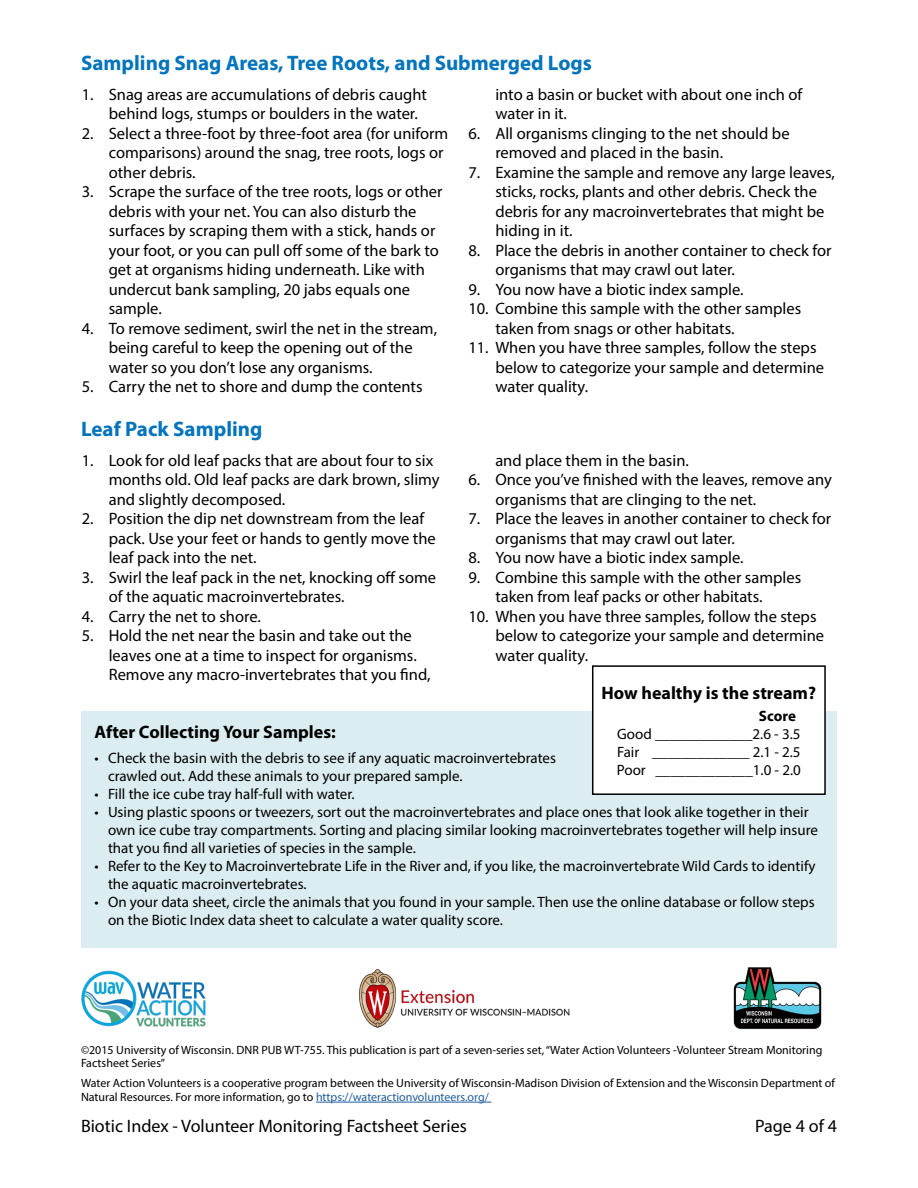
<style>
.page{position:relative;width:918px;height:1188px;background:#fff}
.page>*{position:absolute;margin:0;border:0;box-sizing:border-box;transform-origin:0 0}
.t1{font:700 21px "Myriad Pro";color:#0074bc}
.t2{font:18px "Myriad Pro";color:#000}
.H3_bold{font:700 18px "Myriad Pro";color:#000}
.smaller_body_text{font:16.5px/19.5px "Myriad Pro";color:#000}
.t3{font:15px/18px "Myriad Pro";color:#000}
.t4{font:700 15px "Myriad Pro";letter-spacing:-.005em;color:#000}
.smaller_body_text-2{font:12px/13.5px "Myriad Pro";color:#000}
.s1{color:#215e9e}
</style>
<div class="page">
<div style="left:81px;top:711px;width:755px;height:237px;background:#dbedf0"></div>
<div style="left:593px;top:666px;width:232px;height:128px;background:#fff"></div>
<div style="left:592px;top:665px;width:234px;height:130px;border:2px solid #000"></div>
<img style="left:81px;top:970px;width:125px;height:57px">
<img style="left:359px;top:969px;width:211px;height:58px">
<img style="left:733px;top:967px;width:89px;height:62px">
<hr style="left:316px;top:1102px;width:175px;height:1px;background:#215e9e">
<h3 class="t1" style="left:81px;top:49px;width:512px">Sampling Snag Areas, Tree Roots, and Submerged Logs</h3>
<p class="smaller_body_text" style="left:109px;top:84px;width:320px;text-indent:-27px">1. Snag areas are accumulations of debris caught behind logs, stumps or boulders in the water.</p>
<p class="smaller_body_text" style="left:109px;top:123px;width:341px;text-indent:-27px">2. Select a three-foot by three-foot area (for uniform comparisons) around the snag, tree roots, logs or other debris.</p>
<p class="smaller_body_text" style="left:109px;top:182px;width:335px;text-indent:-27px">3. Scrape the surface of the tree roots, logs or other debris with your net. You can also disturb the surfaces by scraping them with a stick, hands or your foot, or you can pull off some of the bark to get at organisms hiding underneath. Like with undercut bank sampling, 20 jabs equals one sample.</p>
<p class="smaller_body_text" style="left:109px;top:318px;width:330px;text-indent:-27px">4. To remove sediment, swirl the net in the stream, being careful to keep the opening out of the water so you don’t lose any organisms.</p>
<p class="smaller_body_text" style="left:82px;top:377px;width:342px">5. Carry the net to shore and dump the contents</p>
<p class="smaller_body_text" style="left:495px;top:84px;width:308px">into a basin or bucket with about one inch of water in it.</p>
<p class="smaller_body_text" style="left:495px;top:123px;width:296px;text-indent:-27px">6. All organisms clinging to the net should be removed and placed in the basin.</p>
<p class="smaller_body_text" style="left:495px;top:162px;width:341px;text-indent:-27px">7. Examine the sample and remove any large leaves, sticks, rocks, plants and other debris. Check the debris for any macroinvertebrates that might be hiding in it.</p>
<p class="smaller_body_text" style="left:495px;top:240px;width:338px;text-indent:-27px">8. Place the debris in another container to check for organisms that may crawl out later.</p>
<p class="smaller_body_text" style="left:468px;top:279px;width:277px">9. You now have a biotic index sample.</p>
<p class="smaller_body_text" style="left:495px;top:299px;width:307px;text-indent:-27px">10. Combine this sample with the other samples taken from snags or other habitats.</p>
<p class="smaller_body_text" style="left:495px;top:338px;width:330px;text-indent:-27px">11. When you have three samples, follow the steps below to categorize your sample and determine water quality.</p>
<h3 class="t1" style="left:81px;top:415px;width:183px">Leaf Pack Sampling</h3>
<p class="smaller_body_text" style="left:109px;top:450px;width:332px;text-indent:-27px">1. Look for old leaf packs that are about four to six months old. Old leaf packs are dark brown, slimy and slightly decomposed.</p>
<p class="smaller_body_text" style="left:109px;top:509px;width:329px;text-indent:-27px">2. Position the dip net downstream from the leaf pack. Use your feet or hands to gently move the leaf pack into the net.</p>
<p class="smaller_body_text" style="left:109px;top:567px;width:329px;text-indent:-27px">3. Swirl the leaf pack in the net, knocking off some of the aquatic macroinvertebrates.</p>
<p class="smaller_body_text" style="left:82px;top:606px;width:181px">4. Carry the net to shore.</p>
<p class="smaller_body_text" style="left:109px;top:626px;width:323px;text-indent:-27px">5. Hold the net near the basin and take out the leaves one at a time to inspect for organisms.<br>Remove any macro-invertebrates that you find,</p>
<p class="smaller_body_text" style="left:495px;top:450px;width:195px">and place them in the basin.</p>
<p class="smaller_body_text" style="left:495px;top:470px;width:338px;text-indent:-27px">6. Once you’ve finished with the leaves, remove any organisms that are clinging to the net.</p>
<p class="smaller_body_text" style="left:495px;top:509px;width:337px;text-indent:-27px">7. Place the leaves in another container to check for organisms that may crawl out later.</p>
<p class="smaller_body_text" style="left:468px;top:548px;width:277px">8. You now have a biotic index sample.</p>
<p class="smaller_body_text" style="left:495px;top:567px;width:307px;text-indent:-27px">9. Combine this sample with the other samples taken from leaf packs or other habitats.</p>
<p class="smaller_body_text" style="left:495px;top:606px;width:330px;text-indent:-27px">10. When you have three samples, follow the steps below to categorize your sample and determine water quality.</p>
<p class="H3_bold" style="left:602px;top:681px;width:216px">How healthy is the stream?</p>
<p class="t4" style="left:759px;top:706px;width:38px">Score</p>
<p class="t3" style="left:617px;top:724px;width:185px">Good _____________2.6 - 3.5</p>
<p class="t3" style="left:617px;top:742px;width:185px">Fair _____________ 2.1 - 2.5</p>
<p class="t3" style="left:617px;top:760px;width:185px">Poor _____________1.0 - 2.0</p>
<p class="H3_bold" style="left:94px;top:721px;width:243px">After Collecting Your Samples:</p>
<p class="t3" style="left:108px;top:749px;width:450px;text-indent:-14px">• Check the basin with the debris to see if any aquatic macroinvertebrates crawled out. Add these animals to your prepared sample.</p>
<p class="t3" style="left:94px;top:785px;width:262px">• Fill the ice cube tray half-full with water.</p>
<p class="t3" style="left:108px;top:803px;width:712px;text-indent:-14px">• Using plastic spoons or tweezers, sort out the macroinvertebrates and place ones that look alike together in their own ice cube tray compartments. Sorting and placing similar looking macroinvertebrates together will help insure that you find all varieties of species in the sample.</p>
<p class="t3" style="left:108px;top:857px;width:709px;text-indent:-14px">• Refer to the Key to Macroinvertebrate Life in the River and, if you like, the macroinvertebrate Wild Cards to identify the aquatic macroinvertebrates.</p>
<p class="t3" style="left:108px;top:893px;width:708px;text-indent:-14px">• On your data sheet, circle the animals that you found in your sample. Then use the online database or follow steps on the Biotic Index data sheet to calculate a water quality score.</p>
<p class="smaller_body_text-2" style="left:81px;top:1043px;width:743px">©2015 University of Wisconsin. DNR PUB WT-755. This publication is part of a seven-series set, “Water Action Volunteers -Volunteer Stream Monitoring<br>Factsheet Series”</p>
<p class="smaller_body_text-2" style="left:81px;top:1076px;width:756px">Water Action Volunteers is a cooperative program between the University of Wisconsin-Madison Division of Extension and the Wisconsin Department of<br>Natural Resources. For more information, go to <span class="s1">https://wateractionvolunteers.org/</span></p>
<p class="t2" style="left:81px;top:1115px;width:387px">Biotic Index - Volunteer Monitoring Factsheet Series</p>
<p class="t2" style="left:755px;top:1115px;width:83px">Page 4 of 4</p>
</div>
